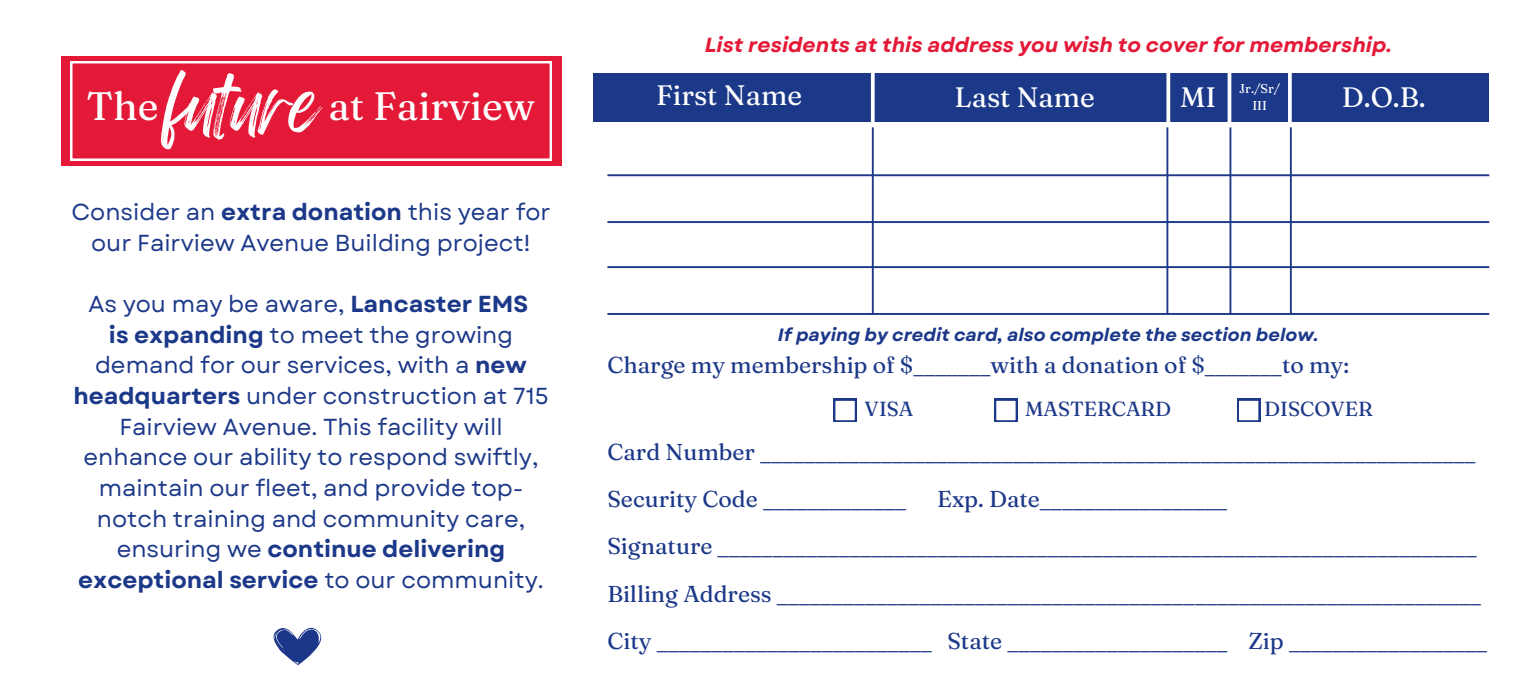
<style>
.page{position:relative;width:1530px;height:698px;background:#fff}
.page>*{position:absolute;margin:0;border:0;box-sizing:border-box;transform-origin:0 0}
.t1{font:64px "Feeling Passionate";color:#fefdfe}
.t2{font:39.5px "Fraunces 9 pt";color:#fff}
.t3{font:28px "Fraunces 9 pt";color:#fff}
.t4{font:23px "Fraunces 9 pt";color:#1c3889}
.t5{font:23px/30.5px "Garet";color:#1c3889;text-align:center}
.t6{font:italic 700 20.5px "Garet";color:#e41937}
.t7{font:20.5px "Fraunces 9 pt";color:#1c3889}
.t8{font:italic 700 17.75px "Garet";color:#1c3889}
.t9{font:12.75px/17px "Fraunces 9 pt";color:#fff;text-align:center}
.s1{font-weight:700}
</style>
<div class="page">
<div style="left:594px;top:74px;width:895px;height:48px;background:#1c3889"></div>
<hr style="left:607px;top:174px;width:882px;height:2px;background:#1c3889">
<hr style="left:607px;top:221px;width:882px;height:2px;background:#1c3889">
<hr style="left:607px;top:266px;width:882px;height:2px;background:#1c3889">
<hr style="left:607px;top:313px;width:882px;height:2px;background:#1c3889">
<svg style="left:871px;top:73px;width:4px;height:59px"></svg>
<svg style="left:1166px;top:73px;width:4px;height:59px"></svg>
<hr style="left:1228px;top:63px;width:3px;height:69px;background:#fff">
<svg style="left:1288px;top:73px;width:4px;height:60px"></svg>
<hr style="left:872px;top:127px;width:2px;height:188px;background:#1c3889">
<hr style="left:1166px;top:127px;width:2px;height:188px;background:#1c3889">
<hr style="left:1230px;top:127px;width:1px;height:188px;background:#1c3889">
<hr style="left:1290px;top:127px;width:2px;height:188px;background:#1c3889">
<svg style="left:834px;top:399px;width:22px;height:23px"></svg>
<svg style="left:994px;top:399px;width:23px;height:23px"></svg>
<svg style="left:1237px;top:399px;width:23px;height:23px"></svg>
<svg style="left:61px;top:56px;width:501px;height:109px;fill:#e41937"></svg>
<div style="left:71px;top:62px;width:480px;height:98px;background:#e41937"></div>
<svg style="left:274px;top:627px;width:48px;height:37px"></svg>
<h5 class="t1" style="left:166px;top:53px;width:155px">FUTURE</h5>
<h5 class="t2" style="left:86px;top:82px;width:74px">The</h5>
<h5 class="t2" style="left:328px;top:82px;width:208px">at Fairview</h5>
<h6 class="t5" style="left:71px;top:197px;width:481px">Consider an <span class="s1">extra donation</span> this year for our Fairview Avenue Building project!</h6>
<h5 class="t5" style="left:73px;top:289px;width:477px">As you may be aware, <span class="s1">Lancaster EMS<br>is expanding</span> to meet the growing demand for our services, with a <span class="s1">new headquarters</span> under construction at 715<br>Fairview Avenue. This facility will enhance our ability to respond swiftly, maintain our fleet, and provide top&shy;notch training and community care, ensuring we <span class="s1">continue delivering exceptional service</span> to our community.</h5>
<h6 class="t6" style="left:705px;top:30px;width:689px">List residents at this address you wish to cover for membership.</h6>
<h4 class="t9" style="left:1239px;top:79px;width:42px">Jr./Sr/<br>III</h4>
<h5 class="t3" style="left:656px;top:78px;width:147px">First Name</h5>
<p class="t3" style="left:954px;top:80px;width:142px">Last Name</p>
<p class="t3" style="left:1180px;top:80px;width:38px">MI</p>
<p class="t3" style="left:1342px;top:80px;width:85px">D.O.B.</p>
<h6 class="t8" style="left:778px;top:321px;width:542px">If paying by credit card, also complete the section below.</h6>
<h4 class="t4" style="left:607px;top:350px;width:743px">Charge my membership of $_______with a donation of $_______to my:</h4>
<h1 class="t7" style="left:865px;top:395px;width:50px">VISA</h1>
<h2 class="t7" style="left:1025px;top:396px;width:148px">MASTERCARD</h2>
<h5 class="t7" style="left:1264px;top:395px;width:110px">DISCOVER</h5>
<h3 class="t4" style="left:607px;top:437px;width:870px">Card Number _________________________________________________________________</h3>
<p class="t4" style="left:607px;top:485px;width:300px">Security Code _____________</p>
<p class="t4" style="left:937px;top:485px;width:291px">Exp. Date_________________</p>
<h3 class="t4" style="left:607px;top:532px;width:871px">Signature _____________________________________________________________________</h3>
<p class="t4" style="left:607px;top:579px;width:875px">Billing Address ________________________________________________________________</p>
<h5 class="t4" style="left:607px;top:626px;width:881px">City _________________________ State ____________________ Zip __________________</h5>
</div>
